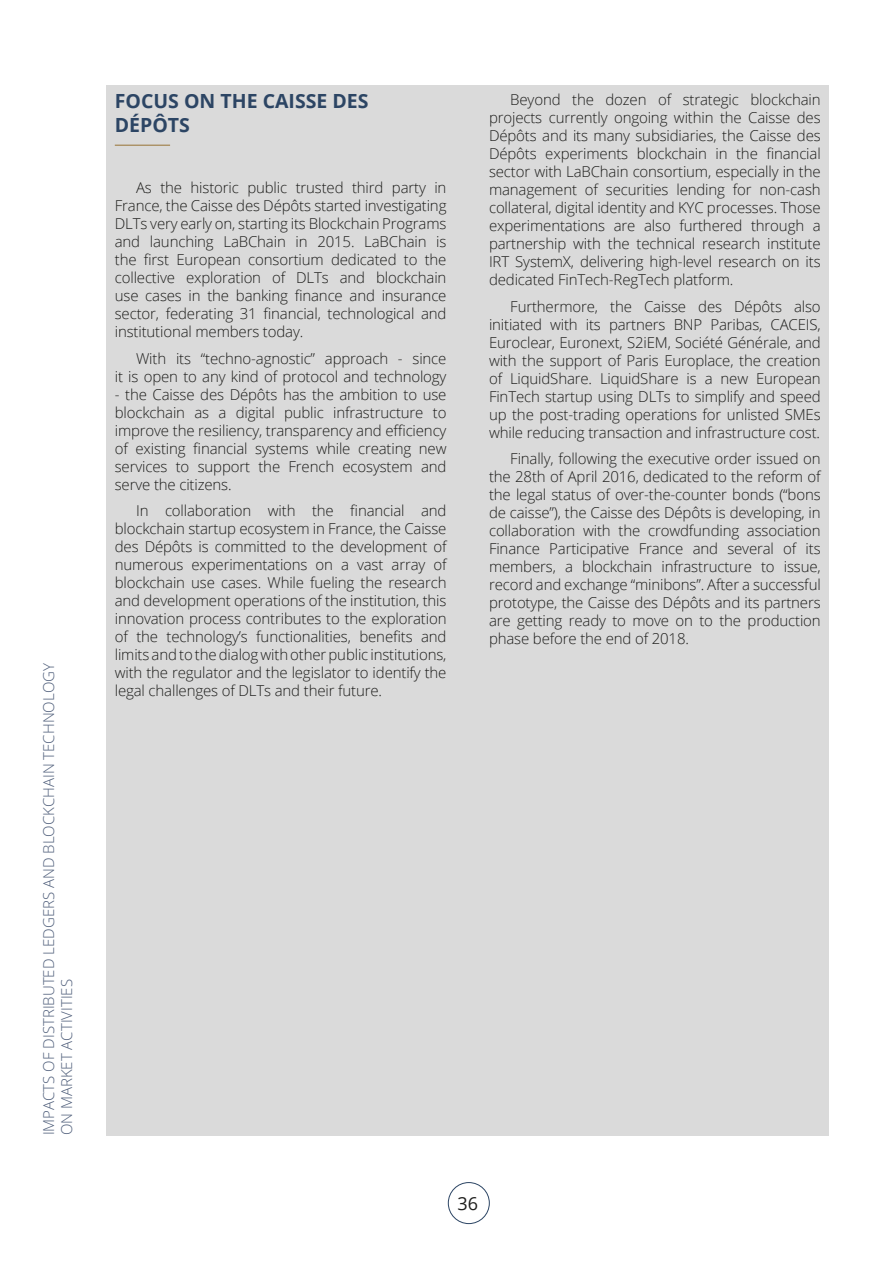
<style>
.page{position:relative;width:893px;height:1263px;background:#fff}
.page>*{position:absolute;margin:0;border:0;box-sizing:border-box;transform-origin:0 0}
.t1{font:700 19.5px/23.4px "Open Sans";color:#2c4564}
.t2{font:18px "Open Sans";color:#1d1d1b}
.t3{font:300 15px/18px "Open Sans";letter-spacing:-.01em;color:#1d1d1b;text-align:justify}
.t4{font:300 15px/18px "Open Sans";color:#51607c}
</style>
<div class="page">
<div style="left:448px;top:1182px;width:42px;height:42px;border:1px solid #2c4564;border-radius:50%"></div>
<div style="left:106px;top:85px;width:723px;height:1050px;background:#dadada"></div>
<hr style="left:115px;top:145px;width:55px;height:1px;background:#9f7e46">
<p class="t4" style="left:39px;top:1135px;width:474px;rotate:-90deg">IMPACTS OF DISTRIBUTED LEDGERS AND BLOCKCHAIN TECHNOLOGY<br>ON MARKET ACTIVITIES</p>
<h1 class="t1" style="left:115px;top:89px;width:255px">FOCUS ON THE CAISSE DES<br>DÉPÔTS</h1>
<p class="t3" style="left:115px;top:179px;width:333px;text-indent:21px">As the historic public trusted third party in France, the Caisse des Dépôts started investigating DLTs very early on, starting its Blockchain Programs and launching LaBChain in 2015. LaBChain is the first European consortium dedicated to the collective exploration of DLTs and blockchain use cases in the banking finance and insurance sector, federating 31 financial, technological and institutional members today.</p>
<p class="t3" style="left:115px;top:349px;width:333px;text-align:right">With its “techno-agnostic” approach - since<br>it is open to any kind of protocol and technology</p>
<p class="t3" style="left:115px;top:385px;width:333px">- the Caisse des Dépôts has the ambition to use blockchain as a digital public infrastructure to improve the resiliency, transparency and efficiency of existing financial systems while creating new services to support the French ecosystem and serve the citizens.</p>
<p class="t3" style="left:115px;top:502px;width:333px;text-indent:21px">In collaboration with the financial and blockchain startup ecosystem in France, the Caisse des Dépôts is committed to the development of numerous experimentations on a vast array of blockchain use cases. While fueling the research and development operations of the institution, this innovation process contributes to the exploration of the technology’s functionalities, benefits and limits and to the dialog with other public institutions, with the regulator and the legislator to identify the legal challenges of DLTs and their future.</p>
<p class="t3" style="left:489px;top:90px;width:333px;text-indent:21px">Beyond the dozen of strategic blockchain projects currently ongoing within the Caisse des Dépôts and its many subsidiaries, the Caisse des Dépôts experiments blockchain in the financial sector with LaBChain consortium, especially in the management of securities lending for non-cash collateral, digital identity and KYC processes. Those experimentations are also furthered through a partnership with the technical research institute IRT SystemX, delivering high-level research on its dedicated FinTech-RegTech platform.</p>
<p class="t3" style="left:489px;top:297px;width:333px;text-indent:21px">Furthermore, the Caisse des Dépôts also initiated with its partners BNP Paribas, CACEIS, Euroclear, Euronext, S2iEM, Société Générale, and with the support of Paris Europlace, the creation of LiquidShare. LiquidShare is a new European FinTech startup using DLTs to simplify and speed up the post-trading operations for unlisted SMEs while reducing transaction and infrastructure cost.</p>
<p class="t3" style="left:489px;top:449px;width:333px;text-indent:21px">Finally, following the executive order issued on the 28th of April 2016, dedicated to the reform of the legal status of over-the-counter bonds (“bons de caisse”), the Caisse des Dépôts is developing, in collaboration with the crowdfunding association Finance Participative France and several of its members, a blockchain infrastructure to issue, record and exchange “minibons”. After a successful prototype, the Caisse des Dépôts and its partners are getting ready to move on to the production phase before the end of 2018.</p>
<p class="t2" style="left:457px;top:1191px;width:22px">36</p>
</div>
